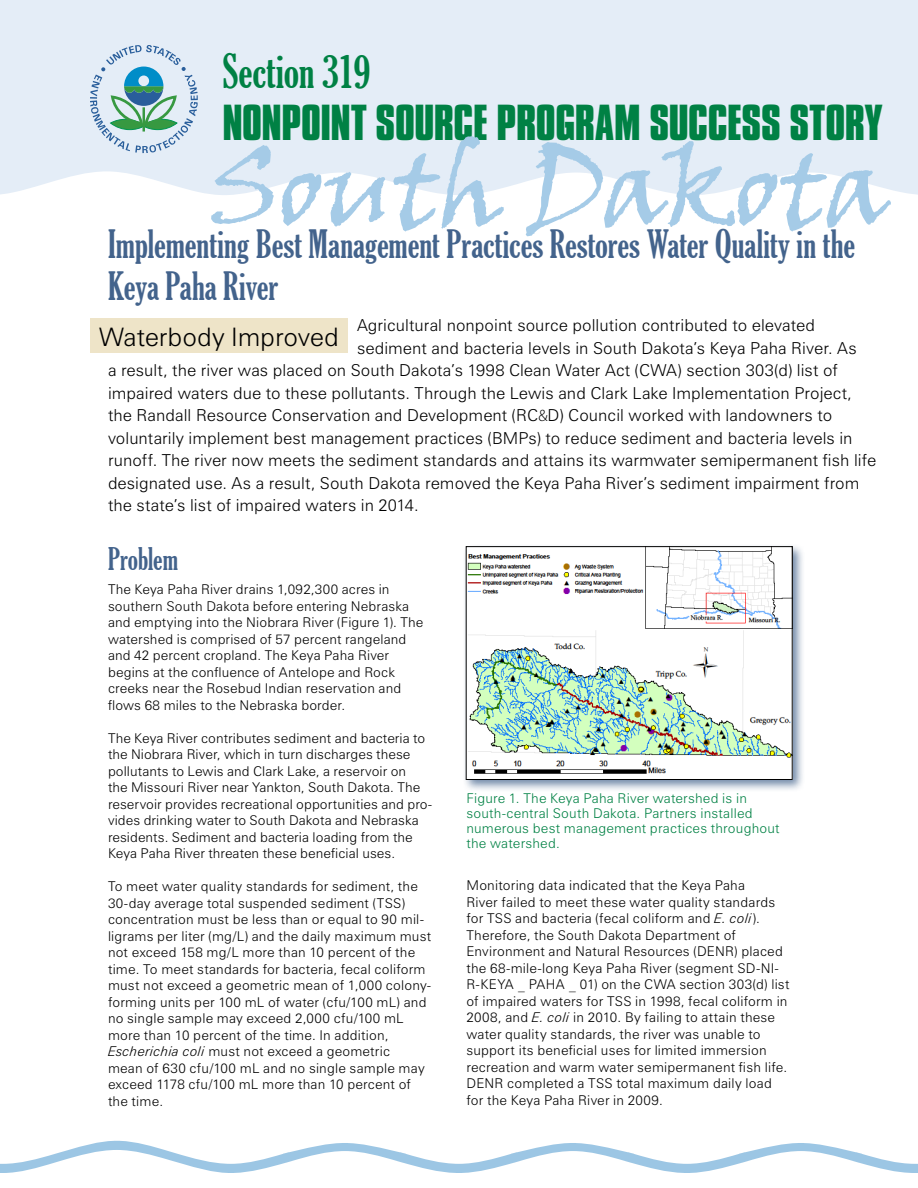
<style>
.page{position:relative;width:918px;height:1188px;background:#fff}
.page>*{position:absolute;margin:0;border:0;box-sizing:border-box;transform-origin:0 0}
.title_state_name{font:105px "Viner Hand ITC";letter-spacing:-.015em;color:#a5cbe7}
.title_line_1{font:extra-condensed 45px "Gloucester";letter-spacing:-.005em;color:#008144}
.title_line_2{font:700 43.5px "Compacta BT";letter-spacing:-.01em;color:#008144}
.title_story{font:extra-condensed 37.5px/42px "Gloucester";color:#43638c}
.subhead_1{font:extra-condensed 30px "Gloucester";color:#43638c}
.title_restored{font:300 25.5px "Zurich BT";letter-spacing:-.005em;color:#000}
.body_text_intro{font:300 16.5px "Zurich BT";letter-spacing:.005em;color:#000}
.body_text{font:300 13.5px/16.5px "Zurich BT";letter-spacing:.01em;color:#000}
.t1{font:300 13.5px/15px "Zurich BT";letter-spacing:.015em;color:#008144}
.s1{font-family:"Myriad Pro"}
.s2{font-style:italic}
</style>
<div class="page">
<svg style="left:0;top:1141px;width:918px;height:32px"></svg>
<div style="left:0;top:0;width:918px;height:195px;background:#e4edf7"></div>
<svg style="left:90px;top:45px;width:108px;height:108px;background:#b3d0d8"></svg>
<div style="left:462px;top:543px;width:343px;height:249px;background:#43638c;opacity:.75"></div>
<img style="left:468px;top:548px;width:322px;height:230px">
<div style="left:466px;top:546px;width:326px;height:234px;border:1px solid #000"></div>
<div style="left:90px;top:319px;width:258px;height:34px;background:#eee4c8"></div>
<p class="title_line_1" style="left:222px;top:45px;width:150px">Section 319</p>
<p class="title_line_2" style="left:222px;top:96px;width:661px">NONPOINT SOURCE PROGRAM SUCCESS STORY</p>
<p class="title_state_name" style="left:210px;top:123px;width:683px">South Dakota</p>
<p class="title_story" style="left:108px;top:224px;width:749px">Implementing Best Management Practices Restores Water Quality in the<br>Keya Paha River</p>
<p class="body_text_intro" style="left:357px;top:315px;width:460px">Agricultural nonpoint source pollution contributed to elevated</p>
<p class="body_text_intro" style="left:357px;top:338px;width:501px">sediment and bacteria levels in South Dakota’s Keya Paha River. As</p>
<p class="body_text_intro" style="left:108px;top:360px;width:731px">a result, the river was placed on South Dakota’s 1998 Clean Water Act (CWA) section 303(d) list of</p>
<p class="body_text_intro" style="left:108px;top:383px;width:745px">impaired waters due to these pollutants. Through the Lewis and Clark Lake Implementation Project,</p>
<p class="body_text_intro" style="left:108px;top:405px;width:726px">the Randall Resource Conservation and Development (RC<span class="s1">&amp;</span>D) Council worked with landowners to</p>
<p class="body_text_intro" style="left:108px;top:428px;width:746px">voluntarily implement best management practices (BMPs) to reduce sediment and bacteria levels in</p>
<p class="body_text_intro" style="left:108px;top:450px;width:770px">runoff. The river now meets the sediment standards and attains its warmwater semipermanent fish life</p>
<p class="body_text_intro" style="left:108px;top:473px;width:753px">designated use. As a result, South Dakota removed the Keya Paha River’s sediment impairment from</p>
<p class="body_text_intro" style="left:108px;top:495px;width:312px">the state’s list of impaired waters in 2014.</p>
<p class="title_restored" style="left:99px;top:321px;width:241px">Waterbody Improved</p>
<p class="subhead_1" style="left:108px;top:542px;width:72px">Problem</p>
<p class="body_text" style="left:108px;top:581px;width:317px">The Keya Paha River drains 1,092,300 acres in southern South Dakota before entering Nebraska and emptying into the Niobrara River (Figure 1). The watershed is comprised of 57 percent rangeland and 42 percent cropland. The Keya Paha River begins at the confluence of Antelope and Rock creeks near the Rosebud Indian reservation and flows 68 miles to the Nebraska border.</p>
<p class="body_text" style="left:108px;top:730px;width:325px">The Keya River contributes sediment and bacteria to the Niobrara River, which in turn discharges these pollutants to Lewis and Clark Lake, a reservoir on<br>the Missouri River near Yankton, South Dakota. The reservoir provides recreational opportunities and pro&shy;vides drinking water to South Dakota and Nebraska residents. Sediment and bacteria loading from the Keya Paha River threaten these beneficial uses.</p>
<p class="body_text" style="left:108px;top:878px;width:325px">To meet water quality standards for sediment, the 30-day average total suspended sediment (TSS) concentration must be less than or equal to 90 mil&shy;ligrams per liter (mg/L) and the daily maximum must not exceed 158 mg/L more than 10 percent of the time. To meet standards for bacteria, fecal coliform must not exceed a geometric mean of 1,000 colony&shy;forming units per 100 mL of water (cfu/100 mL) and no single sample may exceed 2,000 cfu/100 mL more than 10 percent of the time. In addition, <span class="s2">Escherichia coli</span> must not exceed a geometric<br>mean of 630 cfu/100 mL and no single sample may exceed 1178 cfu/100 mL more than 10 percent of the time.</p>
<p class="body_text" style="left:466px;top:877px;width:325px">Monitoring data indicated that the Keya Paha<br>River failed to meet these water quality standards for TSS and bacteria (fecal coliform and <span class="s2">E. coli</span>).<br>Therefore, the South Dakota Department of Environment and Natural Resources (DENR) placed the 68-mile-long Keya Paha River (segment SD-NI-R-KEYA _ PAHA _ 01) on the CWA section 303(d) list of impaired waters for TSS in 1998, fecal coliform in 2008, and <span class="s2">E. coli</span> in 2010. By failing to attain these water quality standards, the river was unable to support its beneficial uses for limited immersion recreation and warm water semipermanent fish life.<br>DENR completed a TSS total maximum daily load for the Keya Paha River in 2009.</p>
<p class="t1" style="left:466px;top:791px;width:315px">Figure 1. The Keya Paha River watershed is in south-central South Dakota. Partners installed numerous best management practices throughout the watershed.</p>
</div>
